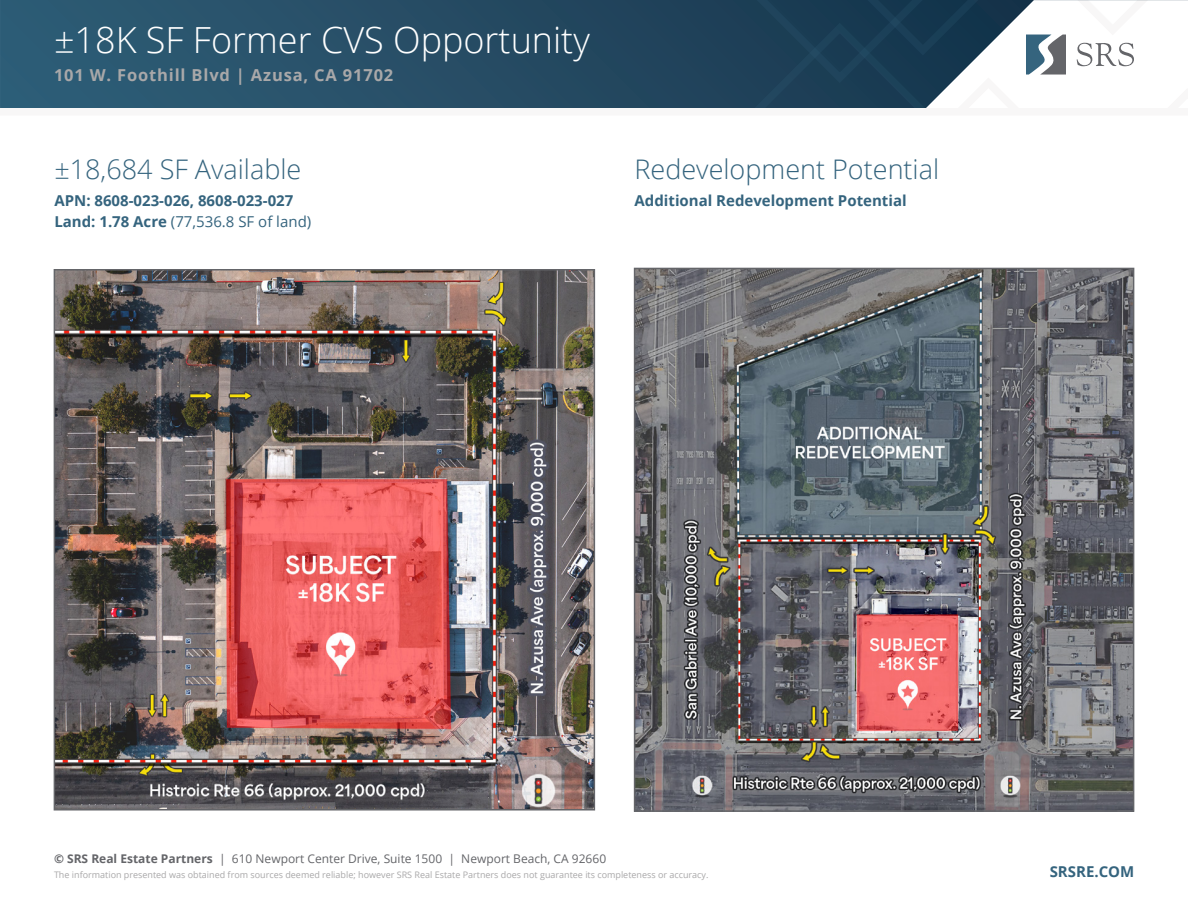
<style>
.page{position:relative;width:1188px;height:918px;background:#fff}
.page>*{position:absolute;margin:0;border:0;box-sizing:border-box;transform-origin:0 0}
.t1{font:300 36px "Open Sans";color:#fff}
.t2{font:300 27px "Open Sans";color:#35647e}
.t3{font:700 16.5px "Open Sans";letter-spacing:.05em;color:#a9a8a9}
.t4{font:700 15px "Open Sans";color:#35647e}
.t5{font:15px "Open Sans";color:#35647e}
.t6{font:12px "Open Sans";color:#646569}
.t7{font:9px "Open Sans";color:#a9a8a9}
.s1{font-weight:700}
</style>
<div class="page">
<svg style="left:0;top:0;width:620px;height:108px;background:#28516a"></svg>
<div style="left:620px;top:0;width:109px;height:108px;background:#21435b"></div>
<svg style="left:729px;top:0;width:459px;height:108px"></svg>
<div style="left:0;top:108px;width:1188px;height:8px;background:#f8f7f7"></div>
<img style="left:637px;top:271px;width:494px;height:538px">
<div style="left:634px;top:268px;width:500px;height:544px;border:2px solid #646569"></div>
<img style="left:57px;top:272px;width:535px;height:536px">
<div style="left:54px;top:269px;width:541px;height:542px;border:2px solid #646569"></div>
<h1 class="t1" style="left:54px;top:15px;width:537px">±18K SF Former CVS Opportunity</h1>
<h3 class="t3" style="left:54px;top:63px;width:341px">101 W. Foothill Blvd | Azusa, CA 91702</h3>
<p class="t2" style="left:54px;top:151px;width:249px">±18,684 SF Available</p>
<p class="t4" style="left:54px;top:190px;width:241px">APN: 8608-023-026, 8608-023-027</p>
<p class="t5" style="left:54px;top:212px;width:258px"><span class="s1">Land: 1.78 Acre</span> (77,536.8 SF of land)</p>
<p class="t2" style="left:635px;top:151px;width:306px">Redevelopment Potential</p>
<p class="t4" style="left:635px;top:190px;width:274px">Additional Redevelopment Potential</p>
<p class="t6" style="left:54px;top:851px;width:554px"><span class="s1">© SRS Real Estate Partners</span> | 610 Newport Center Drive, Suite 1500 | Newport Beach, CA 92660</p>
<p class="t7" style="left:54px;top:868px;width:656px">The information presented was obtained from sources deemed reliable; however SRS Real Estate Partners does not guarantee its completeness or accuracy.</p>
<p class="t4" style="left:1050px;top:861px;width:86px">SRSRE.COM</p>
</div>
